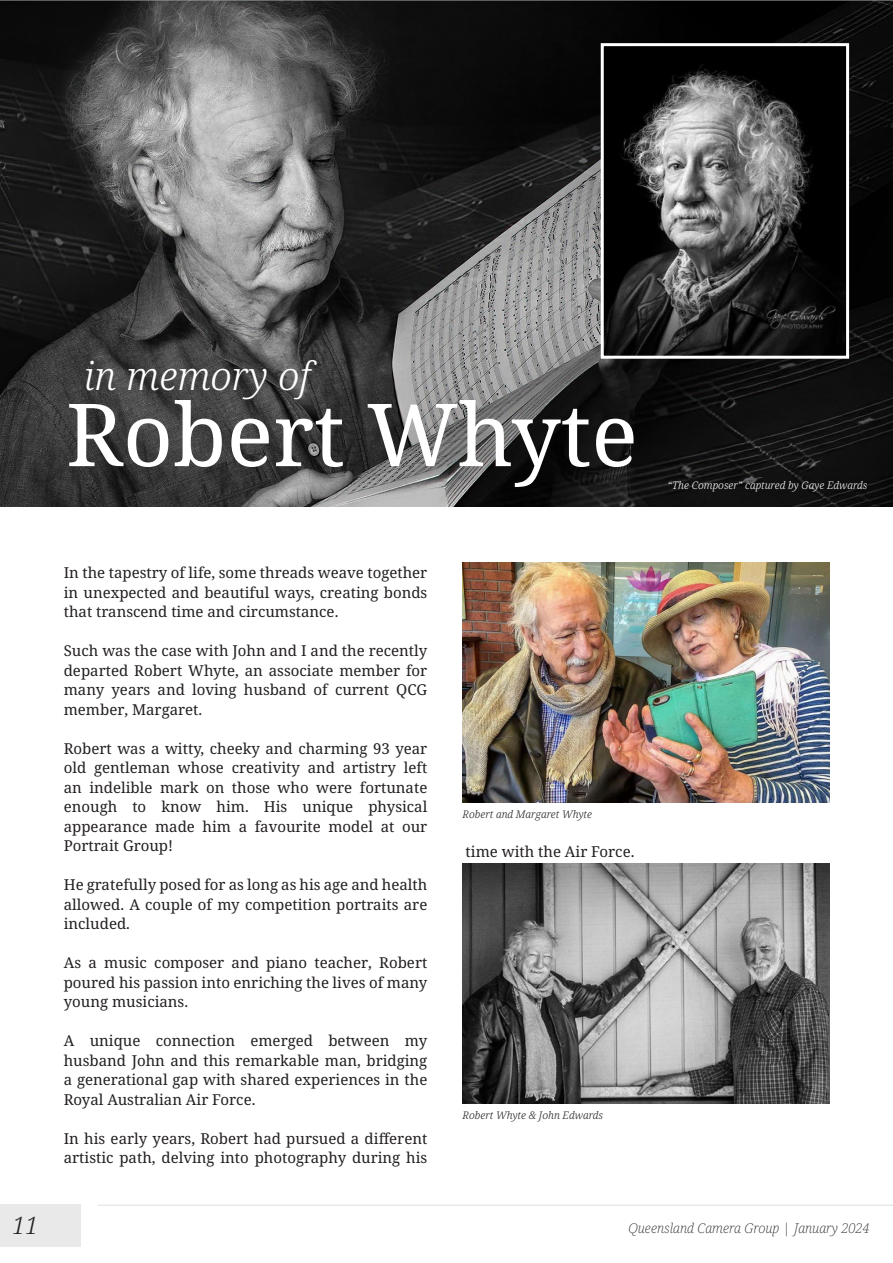
<style>
.page{position:relative;width:893px;height:1263px;background:#fff}
.page>*{position:absolute;margin:0;border:0;box-sizing:border-box;transform-origin:0 0}
.Large_Title{font:87px "Noto Serif";color:#fff}
.Small_Title{font:italic 300 39px "Noto Serif";color:#fff}
.Small_Title-2{font:italic 300 24px "Noto Serif";color:#231f20}
.Two_Columns{font:15px/19.5px "Noto Serif";color:#231f20;text-align:justify}
.Single_Paragraph{font:italic 200 13.5px "Noto Serif";color:#231f20}
.t1{font:italic 300 10.5px "Noto Serif";color:#231f20}
.white_caption{font:italic 300 10.5px "Noto Serif";color:#fff}
</style>
<div class="page">
<img style="left:0;top:0;width:893px;height:506px">
<img style="left:462px;top:562px;width:367px;height:241px">
<img style="left:462px;top:863px;width:367px;height:240px">
<img style="left:605px;top:47px;width:240px;height:308px">
<div style="left:601px;top:43px;width:248px;height:316px;border:3px solid #fff"></div>
<div style="left:0;top:1204px;width:81px;height:43px;background:#e8e9e8"></div>
<hr style="left:98px;top:1204px;width:795px;height:2px;background:#a2a6a5">
<p class="Small_Title" style="left:84px;top:350px;width:228px">in memory of</p>
<p class="Large_Title" style="left:66px;top:375px;width:573px">Robert Whyte</p>
<p class="Two_Columns" style="left:64px;top:564px;width:365px">In the tapestry of life, some threads weave together in unexpected and beautiful ways, creating bonds that transcend time and circumstance.</p>
<p class="Two_Columns" style="left:64px;top:642px;width:365px">Such was the case with John and I and the recently departed Robert Whyte, an associate member for many years and loving husband of current QCG member, Margaret.</p>
<p class="Two_Columns" style="left:64px;top:739px;width:365px">Robert was a witty, cheeky and charming 93 year old gentleman whose creativity and artistry left an indelible mark on those who were fortunate enough to know him. His unique physical appearance made him a favourite model at our Portrait Group!</p>
<p class="Two_Columns" style="left:64px;top:876px;width:365px">He gratefully posed for as long as his age and health allowed. A couple of my competition portraits are included.</p>
<p class="Two_Columns" style="left:64px;top:954px;width:365px">As a music composer and piano teacher, Robert poured his passion into enriching the lives of many young musicians.</p>
<p class="Two_Columns" style="left:64px;top:1032px;width:365px">A unique connection emerged between my husband John and this remarkable man, bridging a generational gap with shared experiences in the Royal Australian Air Force.</p>
<p class="Two_Columns" style="left:64px;top:1129px;width:365px">In his early years, Robert had pursued a different artistic path, delving into photography during his</p>
<p class="t1" style="left:462px;top:807px;width:131px">Robert and Margaret Whyte</p>
<p class="Two_Columns" style="left:466px;top:842px;width:170px">time with the Air Force.</p>
<p class="t1" style="left:462px;top:1108px;width:142px">Robert Whyte &amp; John Edwards</p>
<p class="white_caption" style="left:668px;top:478px;width:201px">“The Composer” captured by Gaye Edwards</p>
<p class="Small_Title-2" style="left:13px;top:1209px;width:27px">11</p>
<p class="Single_Paragraph" style="left:628px;top:1219px;width:243px">Queensland Camera Group | January 2024</p>
</div>
